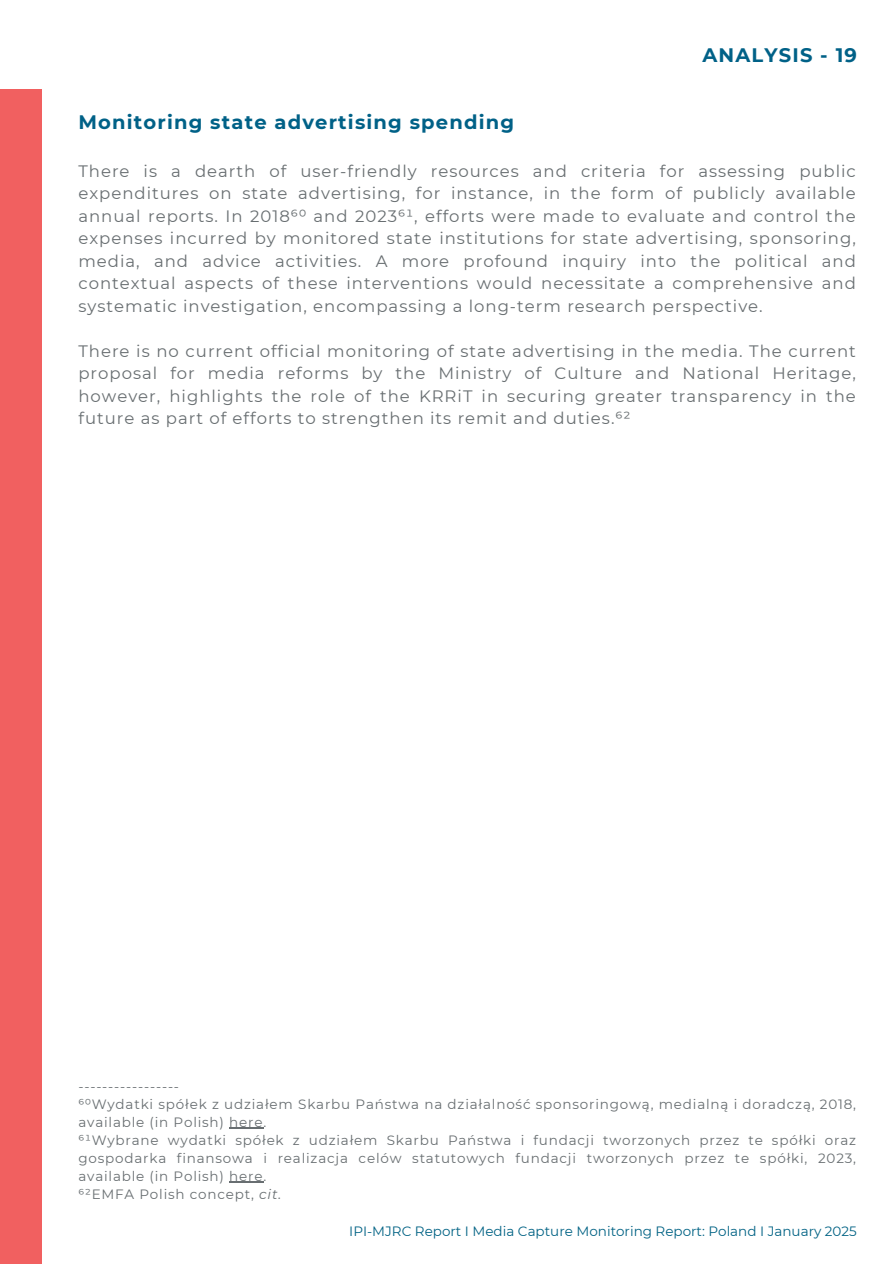
<style>
.page{position:relative;width:894px;height:1264px;background:#fff}
.page>*{position:absolute;margin:0;border:0;box-sizing:border-box;transform-origin:0 0}
.t1{font:700 19.5px "Montserrat";letter-spacing:.06em;color:#006187}
.t2{font:16.5px/22.5px "Montserrat";letter-spacing:.06em;color:#686e71;text-align:justify}
.t3{font:13.5px/18px "Montserrat";letter-spacing:.06em;color:#686e71}
.t4{font:13.5px "Montserrat";color:#016284}
.s1{font-style:italic}
</style>
<div class="page">
<hr style="left:229px;top:1127px;width:34px;height:1px;background:#686e71">
<hr style="left:229px;top:1181px;width:34px;height:1px;background:#686e71">
<div style="left:0;top:89px;width:42px;height:1174px;background:#f16060"></div>
<p class="t1" style="left:702px;top:43px;width:156px">ANALYSIS - 19</p>
<p class="t1" style="left:78px;top:110px;width:437px">Monitoring state advertising spending</p>
<h1 class="t2" style="left:78px;top:159px;width:778px">There is a dearth of user-friendly resources and criteria for assessing public expenditures on state advertising, for instance, in the form of publicly available annual reports. In 2018⁶⁰ and 2023⁶¹, efforts were made to evaluate and control the expenses incurred by monitored state institutions for state advertising, sponsoring, media, and advice activities. A more profound inquiry into the political and contextual aspects of these interventions would necessitate a comprehensive and systematic investigation, encompassing a long-term research perspective.</h1>
<h2 class="t2" style="left:78px;top:339px;width:778px">There is no current official monitoring of state advertising in the media. The current proposal for media reforms by the Ministry of Culture and National Heritage, however, highlights the role of the KRRiT in securing greater transparency in the future as part of efforts to strengthen its remit and duties.⁶²</h2>
<h3 class="t3" style="left:78px;top:1094px;width:779px">⁶⁰Wydatki spółek z udziałem Skarbu Państwa na działalność sponsoringową, medialną i doradczą, 2018, available (in Polish) here.</h3>
<p class="t3" style="left:78px;top:1130px;width:779px;text-align:justify">⁶¹Wybrane wydatki spółek z udziałem Skarbu Państwa i fundacji tworzonych przez te spółki oraz gospodarka finansowa i realizacja celów statutowych fundacji tworzonych przez te spółki, 2023, available (in Polish) here.</p>
<p class="t3" style="left:78px;top:1184px;width:204px">⁶²EMFA Polish concept, <span class="s1">cit.</span></p>
<p class="t4" style="left:349px;top:1222px;width:509px">IPI-MJRC Report I Media Capture Monitoring Report: Poland I January 2025</p>
</div>
